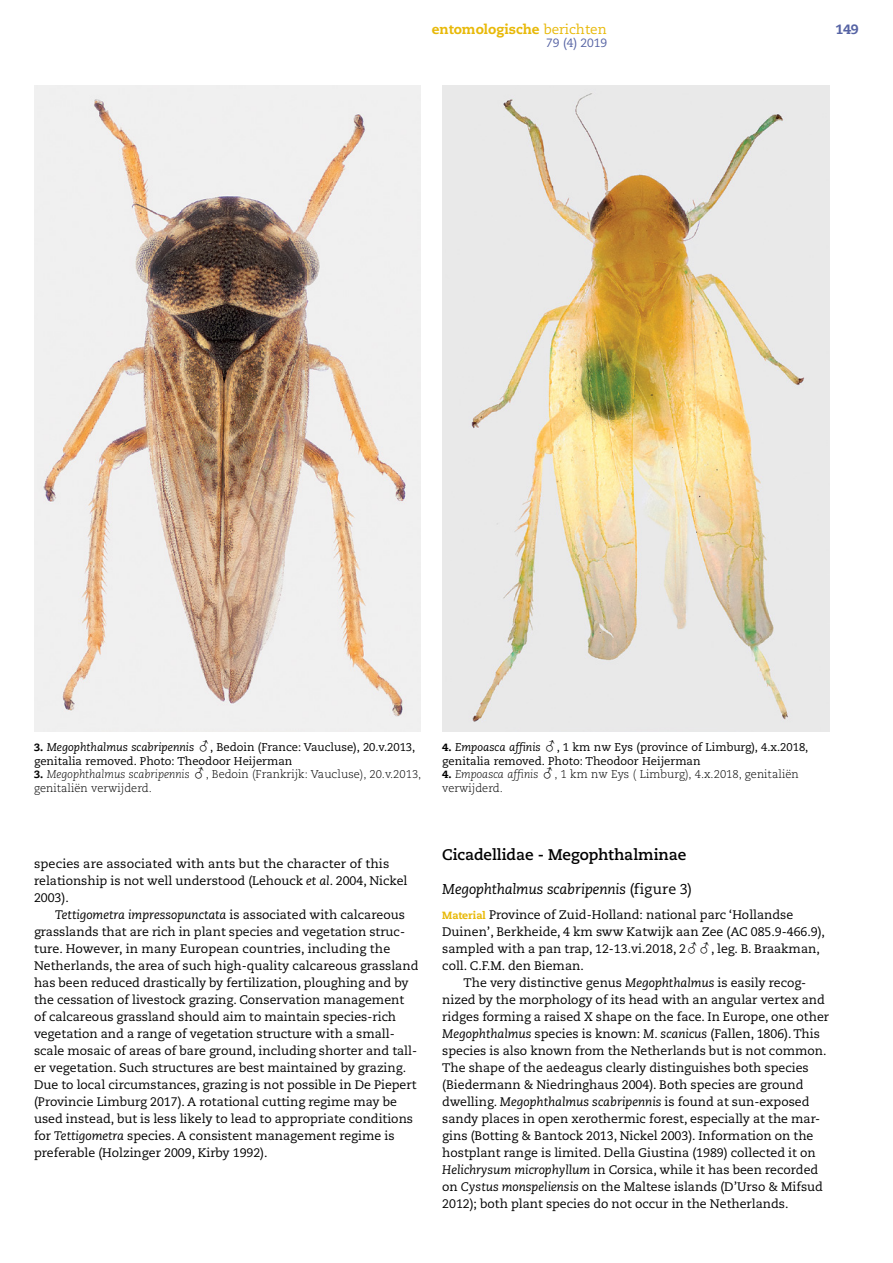
<style>
.page{position:relative;width:893px;height:1263px;background:#fff}
.page>*{position:absolute;margin:0;border:0;box-sizing:border-box;transform-origin:0 0}
.t1{font:700 15.3px "Caecilia LT Std";letter-spacing:-.005em;color:#000}
.t2{font:italic 14.25px "Caecilia LT Std";letter-spacing:-.01em;color:#000}
.t3{font:800 13.5px "Caecilia LT Std";color:#e8b909}
.t4{font:800 13.5px "Caecilia LT Std";color:#5663a4}
.t5{font:12.3px/17px "Caecilia LT Std";color:#000}
.t6{font:12px "Caecilia LT Std";color:#5663a4}
.t7{font:11.25px/13.5px "Caecilia LT Std";color:#000}
.t8{font:300 11.25px/13.5px "Caecilia LT Std";color:#000}
.s1{font-weight:400}
.s2{font-weight:800;font-size:10.5px}
.s3{font-style:italic}
.s4{font-family:"Universal Newswith Comm Pi";font-size:15px}
.s5{font-family:"Universal Newswith Comm Pi";font-weight:400;font-size:15px}
.s6{font-style:normal}
.s7{font-weight:800;font-size:10.5px;color:#e8b909}
</style>
<div class="page">
<img style="left:34px;top:85px;width:387px;height:646px">
<img style="left:442px;top:85px;width:387px;height:646px">
<p class="t3" style="left:432px;top:21px;width:177px">entomologische <span class="s1">berichten</span></p>
<p class="t4" style="left:835px;top:21px;width:25px">149</p>
<p class="t6" style="left:546px;top:36px;width:62px">79 (4) 2019</p>
<p class="t7" style="left:34px;top:741px;width:383px"><span class="s2">3.</span> <span class="s3">Megophthalmus scabripennis</span> <span class="s4">?</span>, Bedoin (France: Vaucluse), 20.v.2013, genitalia removed. Photo: Theodoor Heijerman</p>
<p class="t8" style="left:34px;top:768px;width:389px"><span class="s2">3.</span> <span class="s3">Megophthalmus scabripennis</span> <span class="s5">?</span>, Bedoin (Frankrijk: Vaucluse), 20.v.2013, genitaliën verwijderd.</p>
<p class="t5" style="left:34px;top:855px;width:375px">species are associated with ants but the character of this relationship is not well understood (Lehouck <span class="s3">et al</span>. 2004, Nickel<br>2003).</p>
<p class="t5" style="left:34px;top:906px;width:386px;text-indent:21px"><span class="s3">Tettigometra impressopunctata</span> is associated with calcareous grasslands that are rich in plant species and vegetation struc&shy;ture. However, in many European countries, including the Netherlands, the area of such high-quality calcareous grassland has been reduced drastically by fertilization, ploughing and by the cessation of livestock grazing. Conservation management of calcareous grassland should aim to maintain species-rich vegetation and a range of vegetation structure with a small&shy;scale mosaic of areas of bare ground, including shorter and tall&shy;er vegetation. Such structures are best maintained by grazing.<br>Due to local circumstances, grazing is not possible in De Piepert (Provincie Limburg 2017). A rotational cutting regime may be used instead, but is less likely to lead to appropriate conditions for <span class="s3">Tettigometra</span> species. A consistent management regime is preferable (Holzinger 2009, Kirby 1992).</p>
<p class="t7" style="left:442px;top:741px;width:368px"><span class="s2">4.</span> <span class="s3">Empoasca affinis</span> <span class="s4">?</span>, 1 km nw Eys (province of Limburg), 4.x.2018, genitalia removed. Photo: Theodoor Heijerman</p>
<p class="t8" style="left:442px;top:768px;width:358px"><span class="s2">4.</span> <span class="s3">Empoasca affinis</span> <span class="s5">?</span>, 1 km nw Eys ( Limburg), 4.x.2018, genitaliën verwijderd.</p>
<p class="t1" style="left:442px;top:846px;width:245px">Cicadellidae - Megophthalminae</p>
<p class="t2" style="left:442px;top:881px;width:251px">Megophthalmus scabripennis <span class="s6">(figure 3)</span></p>
<p class="t5" style="left:442px;top:906px;width:353px"><span class="s7">Material</span> Province of Zuid-Holland: national parc ‘Hollandse</p>
<p class="t5" style="left:442px;top:923px;width:384px">Duinen’, Berkheide, 4 km sww Katwijk aan Zee (AC 085.9-466.9),</p>
<p class="t5" style="left:442px;top:940px;width:379px">sampled with a pan trap, 12-13.vi.2018, 2<span class="s4">??</span>, leg. B. Braakman,</p>
<p class="t5" style="left:442px;top:957px;width:143px">coll. C.F.M. den Bieman.</p>
<p class="t5" style="left:463px;top:974px;width:344px">The very distinctive genus <span class="s3">Megophthalmus</span> is easily recog-</p>
<p class="t5" style="left:442px;top:991px;width:384px">nized by the morphology of its head with an angular vertex and</p>
<p class="t5" style="left:442px;top:1008px;width:388px">ridges forming a raised X shape on the face. In Europe, one other</p>
<p class="t5" style="left:442px;top:1025px;width:379px"><span class="s3">Megophthalmus</span> species is known: <span class="s3">M. scanicus</span> (Fallen, 1806). This</p>
<p class="t5" style="left:442px;top:1042px;width:386px">species is also known from the Netherlands but is not common.</p>
<p class="t5" style="left:442px;top:1059px;width:368px">The shape of the aedeagus clearly distinguishes both species</p>
<p class="t5" style="left:442px;top:1076px;width:363px">(Biedermann &amp; Niedringhaus 2004). Both species are ground</p>
<p class="t5" style="left:442px;top:1093px;width:369px">dwelling. <span class="s3">Megophthalmus scabripennis</span> is found at sun-exposed</p>
<p class="t5" style="left:442px;top:1110px;width:380px">sandy places in open xerothermic forest, especially at the mar-</p>
<p class="t5" style="left:442px;top:1127px;width:373px">gins (Botting &amp; Bantock 2013, Nickel 2003). Information on the</p>
<p class="t5" style="left:442px;top:1144px;width:375px">hostplant range is limited. Della Giustina (1989) collected it on</p>
<p class="t5" style="left:442px;top:1161px;width:378px"><span class="s3">Helichrysum microphyllum</span> in Corsica, while it has been recorded</p>
<p class="t5" style="left:442px;top:1178px;width:382px">on <span class="s3">Cystus monspeliensis</span> on the Maltese islands (D’Urso &amp; Mifsud</p>
<p class="t5" style="left:442px;top:1195px;width:348px">2012); both plant species do not occur in the Netherlands.</p>
</div>
